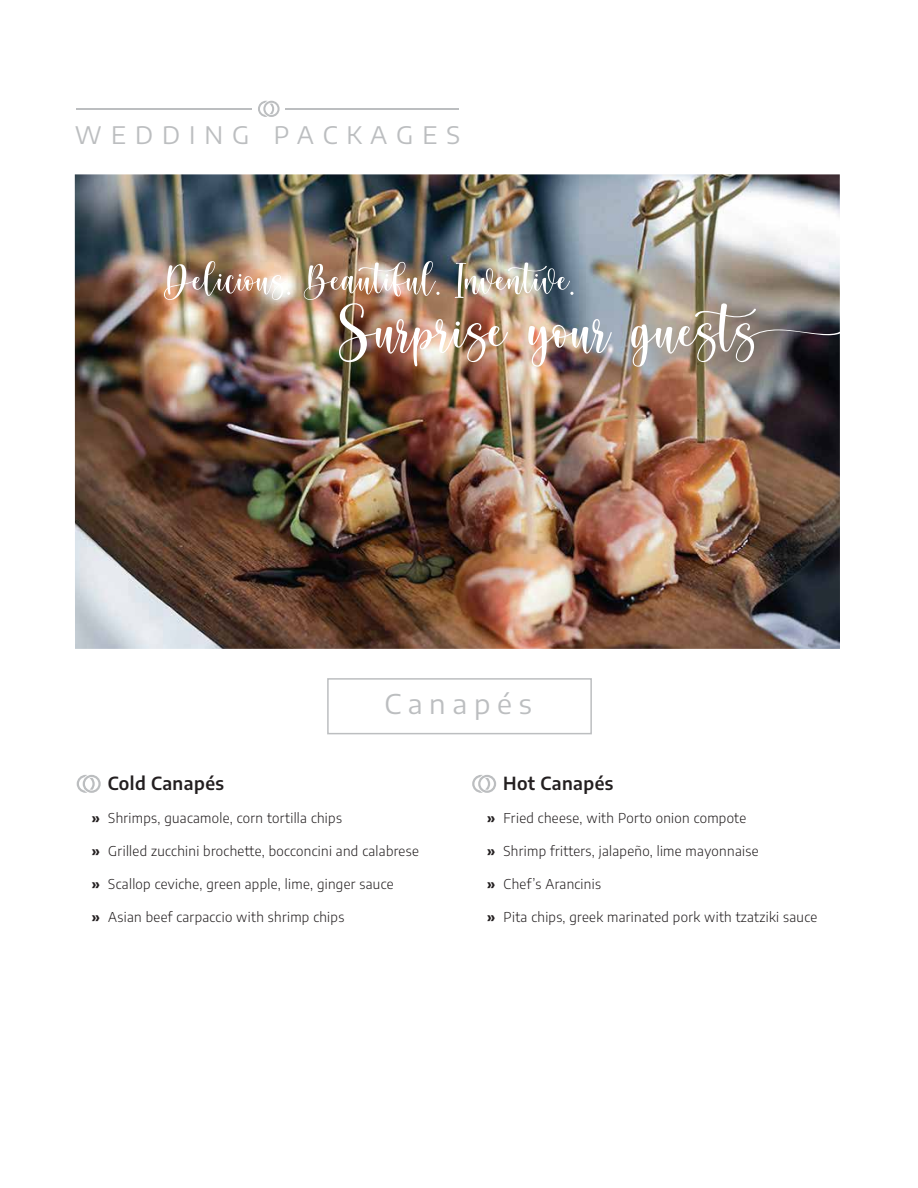
<style>
.page{position:relative;width:918px;height:1188px;background:#fff}
.page>*{position:absolute;margin:0;border:0;box-sizing:border-box;transform-origin:0 0}
.t1{font:87px "Cream Candy";color:#fff}
.t2{font:55.5px "Cream Candy";color:#fff}
.t3{font:27px "Encode Sans Semi Expanded";letter-spacing:.25em;color:#bcbec0}
.t4{font:24px "Encode Sans Semi Expanded";letter-spacing:.375em;color:#bcbec0}
.t5{font:600 18px "Encode Sans";letter-spacing:.025em;color:#231f20}
.t6{font:300 13.5px "Encode Sans";letter-spacing:.025em;color:#231f20}
.s1{font-weight:700}
</style>
<div class="page">
<svg style="left:77px;top:775px;width:24px;height:18px"></svg>
<svg style="left:472px;top:775px;width:24px;height:18px"></svg>
<img style="left:75px;top:174px;width:765px;height:475px">
<div style="left:327px;top:678px;width:265px;height:56px;border:2px solid #bcbec0"></div>
<svg style="left:258px;top:101px;width:22px;height:16px"></svg>
<hr style="left:76px;top:108px;width:175px;height:2px;background:#bcbec0">
<hr style="left:285px;top:108px;width:173px;height:2px;background:#bcbec0">
<h3 class="t4" style="left:75px;top:119px;width:387px">WEDDING PACKAGES</h3>
<h2 class="t2" style="left:165px;top:254px;width:411px">Delicious. Beautiful. Inventive.</h2>
<h1 class="t1" style="left:339px;top:290px;width:506px">Surprise your guests</h1>
<h3 class="t3" style="left:385px;top:685px;width:149px">Canapés</h3>
<h3 class="t5" style="left:108px;top:770px;width:118px">Cold Canapés</h3>
<p class="t6" style="left:92px;top:808px;width:252px"><span class="s1">»</span> Shrimps, guacamole, corn tortilla chips</p>
<p class="t6" style="left:92px;top:841px;width:329px"><span class="s1">»</span> Grilled zucchini brochette, bocconcini and calabrese</p>
<p class="t6" style="left:92px;top:874px;width:303px"><span class="s1">»</span> Scallop ceviche, green apple, lime, ginger sauce</p>
<p class="t6" style="left:92px;top:907px;width:254px"><span class="s1">»</span> Asian beef carpaccio with shrimp chips</p>
<h3 class="t5" style="left:503px;top:770px;width:112px">Hot Canapés</h3>
<p class="t6" style="left:487px;top:808px;width:261px"><span class="s1">»</span> Fried cheese, with Porto onion compote</p>
<p class="t6" style="left:487px;top:841px;width:273px"><span class="s1">»</span> Shrimp fritters, jalapeño, lime mayonnaise</p>
<p class="t6" style="left:487px;top:874px;width:116px"><span class="s1">»</span> Chef’s Arancinis</p>
<p class="t6" style="left:487px;top:907px;width:332px"><span class="s1">»</span> Pita chips, greek marinated pork with tzatziki sauce</p>
</div>
